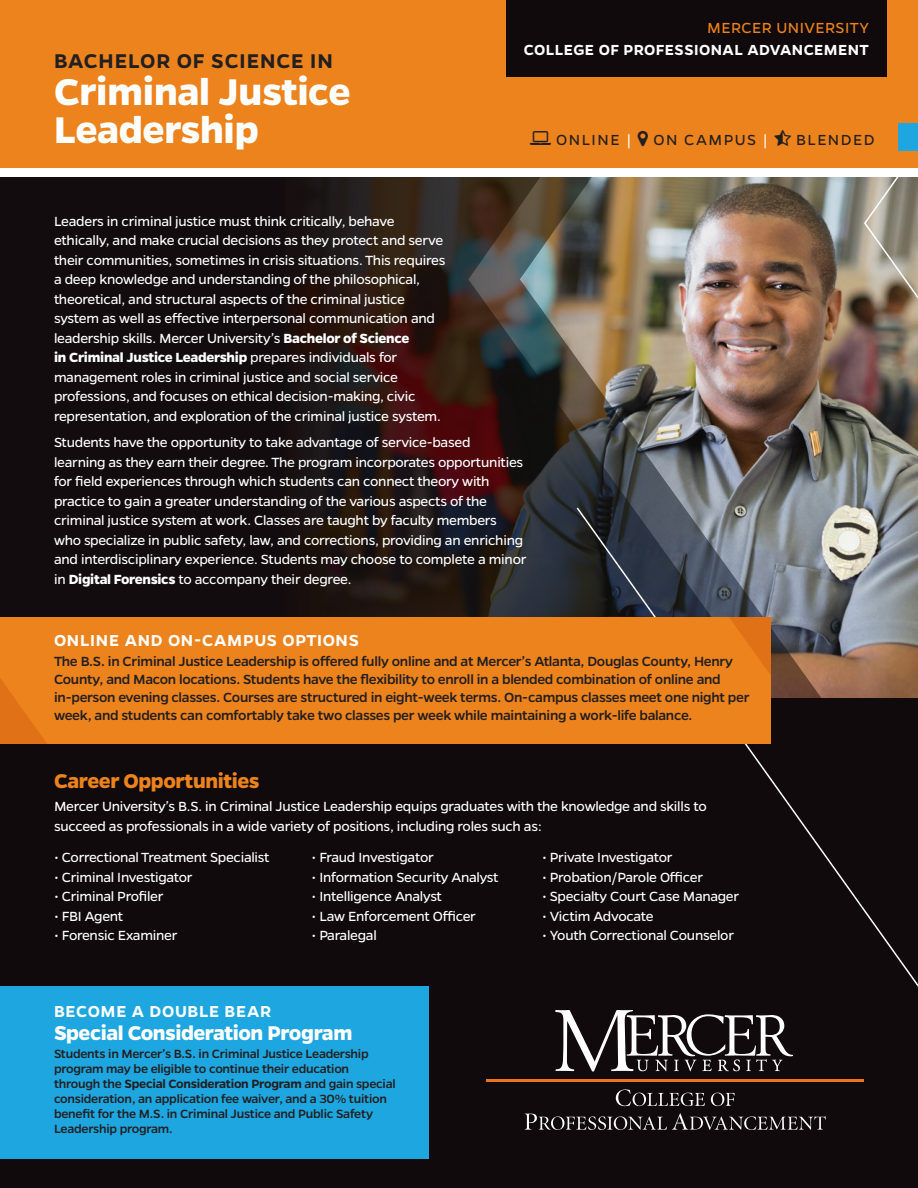
<style>
.page{position:relative;width:918px;height:1188px;background:#fff}
.page>*{position:absolute;margin:0;border:0;box-sizing:border-box;transform-origin:0 0}
.t1{font:700 42px/37.5px "Gentona";letter-spacing:-.01em;color:#fff}
.t2{font:700 22.5px "Gentona";letter-spacing:-.02em;color:#fff}
.t3{font:700 22.5px "Gentona";letter-spacing:-.02em;color:#ed831d}
.t4{font:600 22.5px "Gentona";letter-spacing:.035em;color:#231f20}
.t5{font:600 18px "Gentona";letter-spacing:.035em;color:#fff}
.t6{font:600 16.5px "Gentona";letter-spacing:.025em;color:#fff}
.t7{font:16.5px "Gentona";letter-spacing:.09em;color:#231f20}
.t8{font:16.5px "Gentona";letter-spacing:.025em;color:#ed831d}
.t9{font:15px/19.5px "Gentona";letter-spacing:-.02em;color:#fff}
.t10{font:500 15px/18px "Gentona";letter-spacing:-.02em;color:#231f20}
.t11{font:500 13.5px/15px "Gentona";letter-spacing:-.02em;color:#231f20}
.s1{color:#fff}
.s2{font-weight:700}
.s3{font-weight:600}
</style>
<div class="page">
<img style="left:0;top:177px;width:888px;height:440px">
<div style="left:0;top:699px;width:918px;height:489px;background:#110a0c"></div>
<svg style="left:575px;top:506px;width:343px;height:601px"></svg>
<svg style="left:863px;top:167px;width:55px;height:215px;background:#988c7c"></svg>
<div style="left:0;top:0;width:918px;height:167px;background:#ed831d"></div>
<div style="left:899px;top:123px;width:19px;height:28px;background:#1da6df"></div>
<div style="left:506px;top:0;width:381px;height:77px;background:#110a0c"></div>
<svg style="left:525px;top:1113px;width:301px;height:17px"></svg>
<svg style="left:616px;top:1089px;width:119px;height:17px"></svg>
<hr style="left:486px;top:1079px;width:378px;height:3px;background:#eb741f">
<svg style="left:555px;top:1010px;width:238px;height:62px"></svg>
<div style="left:0;top:986px;width:429px;height:172px;background:#1da6df"></div>
<div style="left:0;top:617px;width:771px;height:127px;background:#ed831d"></div>
<svg style="left:0;top:678px;width:47px;height:66px"></svg>
<svg style="left:729px;top:617px;width:42px;height:58px"></svg>
<h2 class="t4" style="left:54px;top:48px;width:280px">BACHELOR OF SCIENCE IN</h2>
<h1 class="t1" style="left:54px;top:73px;width:298px">Criminal Justice<br>Leadership</h1>
<p class="t8" style="left:707px;top:19px;width:163px">MERCER UNIVERSITY</p>
<p class="t6" style="left:524px;top:41px;width:347px">COLLEGE OF PROFESSIONAL ADVANCEMENT</p>
<p class="t7" style="left:556px;top:130px;width:213px">ONLINE <span class="s1">|</span> ON CAMPUS <span class="s1">|</span></p>
<p class="t7" style="left:796px;top:130px;width:80px">BLENDED</p>
<p class="t9" style="left:54px;top:211px;width:393px">Leaders in criminal justice must think critically, behave ethically, and make crucial decisions as they protect and serve their communities, sometimes in crisis situations. This requires a deep knowledge and understanding of the philosophical, theoretical, and structural aspects of the criminal justice system as well as effective interpersonal communication and leadership skills. Mercer University’s <span class="s2">Bachelor of Science<br>in Criminal Justice Leadership</span> prepares individuals for management roles in criminal justice and social service professions, and focuses on ethical decision-making, civic representation, and exploration of the criminal justice system.</p>
<p class="t9" style="left:54px;top:433px;width:474px">Students have the opportunity to take advantage of service-based<br>learning as they earn their degree. The program incorporates opportunities for field experiences through which students can connect theory with practice to gain a greater understanding of the various aspects of the criminal justice system at work. Classes are taught by faculty members who specialize in public safety, law, and corrections, providing an enriching and interdisciplinary experience. Students may choose to complete a minor in <span class="s2">Digital Forensics</span> to accompany their degree.</p>
<p class="t5" style="left:54px;top:630px;width:306px">ONLINE AND ON-CAMPUS OPTIONS</p>
<p class="t10" style="left:54px;top:652px;width:697px">The B.S. in Criminal Justice Leadership is offered fully online and at Mercer’s Atlanta, Douglas County, Henry County, and Macon locations. Students have the flexibility to enroll in a blended combination of online and in-person evening classes. Courses are structured in eight-week terms. On-campus classes meet one night per week, and students can comfortably take two classes per week while maintaining a work-life balance.</p>
<h2 class="t3" style="left:54px;top:768px;width:207px">Career Opportunities</h2>
<p class="t9" style="left:54px;top:797px;width:654px">Mercer University’s B.S. in Criminal Justice Leadership equips graduates with the knowledge and skills to succeed as professionals in a wide variety of positions, including roles such as:</p>
<p class="t9" style="left:54px;top:848px;width:217px">• Correctional Treatment Specialist</p>
<p class="t9" style="left:54px;top:867px;width:140px">• Criminal Investigator</p>
<p class="t9" style="left:54px;top:887px;width:111px">• Criminal Profiler</p>
<p class="t9" style="left:54px;top:906px;width:71px">• FBI Agent</p>
<p class="t9" style="left:54px;top:926px;width:125px">• Forensic Examiner</p>
<p class="t9" style="left:312px;top:848px;width:124px">• Fraud Investigator</p>
<p class="t9" style="left:312px;top:867px;width:189px">• Information Security Analyst</p>
<p class="t9" style="left:312px;top:887px;width:132px">• Intelligence Analyst</p>
<p class="t9" style="left:312px;top:906px;width:166px">• Law Enforcement Officer</p>
<p class="t9" style="left:312px;top:926px;width:67px">• Paralegal</p>
<p class="t9" style="left:542px;top:848px;width:132px">• Private Investigator</p>
<p class="t9" style="left:542px;top:867px;width:163px">• Probation/Parole Officer</p>
<p class="t9" style="left:542px;top:887px;width:199px">• Specialty Court Case Manager</p>
<p class="t9" style="left:542px;top:906px;width:113px">• Victim Advocate</p>
<p class="t9" style="left:542px;top:926px;width:193px">• Youth Correctional Counselor</p>
<p class="t5" style="left:54px;top:1001px;width:218px">BECOME A DOUBLE BEAR</p>
<h2 class="t2" style="left:54px;top:1020px;width:300px">Special Consideration Program</h2>
<p class="t11" style="left:54px;top:1047px;width:343px">Students in Mercer’s B.S. in Criminal Justice Leadership program may be eligible to continue their education through the <span class="s3">Special Consideration Program</span> and gain special consideration, an application fee waiver, and a 30% tuition benefit for the M.S. in Criminal Justice and Public Safety Leadership program.</p>
</div>
